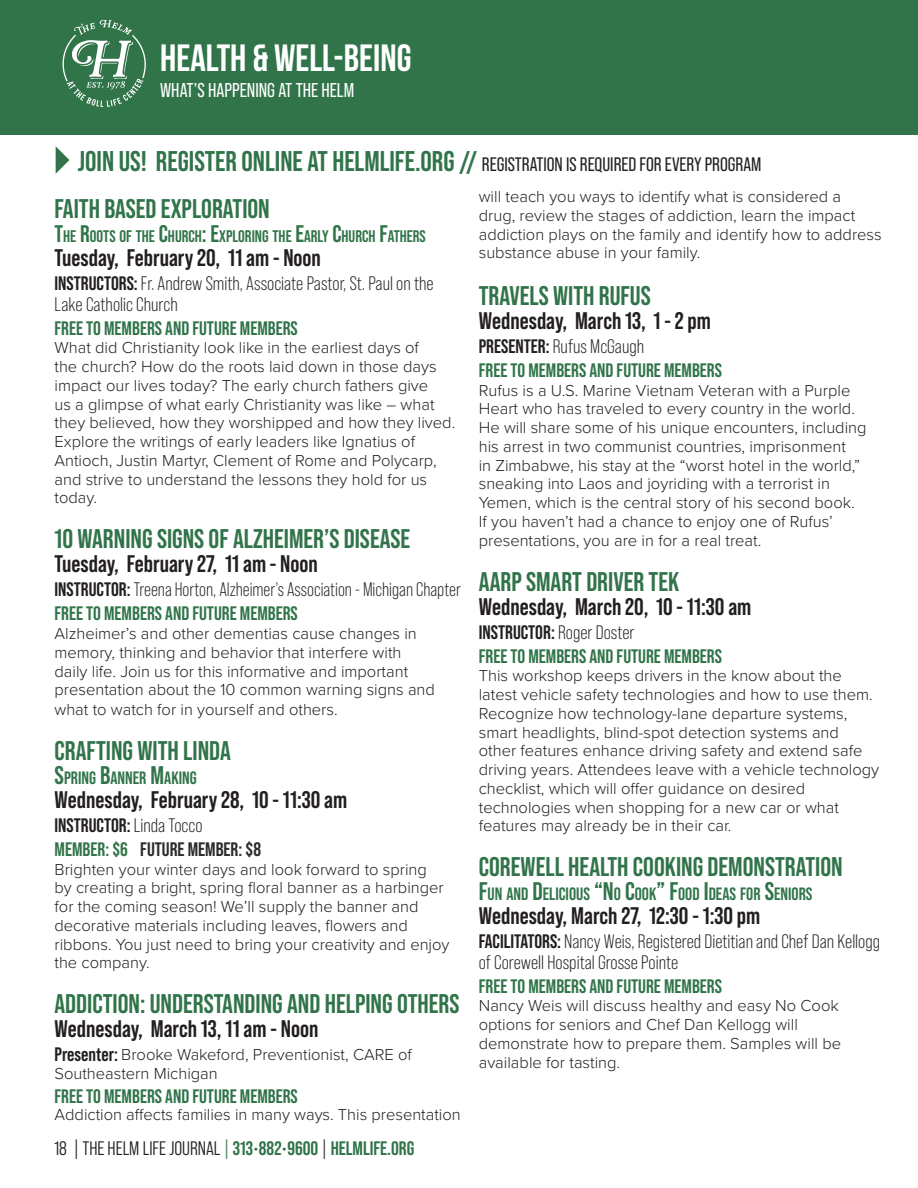
<style>
.page{position:relative;width:918px;height:1188px;background:#fff}
.page>*{position:absolute;margin:0;border:0;box-sizing:border-box;transform-origin:0 0}
.t1{font:37.95px "Bebas Neue";color:#fff}
.t2{font:700 28.5px "Bebas Neue Pro";color:#31744a}
.t3{font:700 27px "Bebas Neue Pro";color:#31744a}
.t4{font:700 24px "Bebas Neue Pro";color:#231f20}
.t5{font:19.95px "Bebas Neue Pro";color:#fff}
.t6{font:700 19.5px "Bebas Neue Pro";color:#31744a}
.t7{font:19.5px/21px "Bebas Neue Pro";color:#231f20}
.t8{font:19.5px "Bebas Neue Pro";color:#231f20;scale:.96 1}
.t9{font:700 19.5px "Bebas Neue Pro";color:#231f20}
.t10{font:700 19.5px "Bebas Neue Pro";color:#2a2c2b}
.t11{font:700 17.85px "Bebas Neue Pro";color:#31744a}
.t12{font:700 16.8px "Bebas Neue Pro";color:#31744a}
.t13{font:300 16.5px/18.8px "Proxima Nova";color:#231f20}
.s1{font-weight:400;font-size:19.5px;color:#231f20}
.s2{font-size:24px}
.s3{font-weight:700}
.s4{font-size:25.5px}
.s5{font-weight:400}
.s6{color:#31744a}
.s7{font-family:"Bebas Neue Pro";font-weight:700;font-size:19.5px}
.s8{font-family:"Bebas Neue Pro Middle";font-weight:400;color:#231f20}
.s9{font-family:"Bebas Neue Pro Middle";font-weight:400}
.s10{font-family:"Bebas Neue Pro Middle";font-weight:400;color:#2a2c2b}
</style>
<div class="page">
<div style="left:0;top:0;width:918px;height:135px;background:#31744a"></div>
<svg style="left:63px;top:20px;width:83px;height:87px"></svg>
<svg style="left:56px;top:146px;width:13px;height:28px"></svg>
<p class="t1" style="left:160px;top:37px;width:253px">HEALTH &amp; WELL-BEING</p>
<p class="t5" style="left:160px;top:79px;width:196px">WHAT’S HAPPENING AT THE HELM</p>
<p class="t2" style="left:78px;top:145px;width:685px">JOIN US! REGISTER ONLINE AT HELMLIFE.ORG // <span class="s1">REGISTRATION IS REQUIRED FOR EVERY PROGRAM</span></p>
<p class="t3" style="left:55px;top:193px;width:217px">FAITH BASED EXPLORATION</p>
<p class="t12" style="left:55px;top:226px;width:373px"><span class="s2">T</span>HE <span class="s2">R</span>OOTS OF THE <span class="s2">C</span>HURCH <span class="s2">: E</span>XPLORING THE <span class="s2">E</span>ARLY <span class="s2">C</span>HURCH <span class="s2">F</span>ATHERS</p>
<p class="t4" style="left:55px;top:244px;width:268px">Tuesday, February 20, 11 am - Noon</p>
<p class="t7" style="left:55px;top:272px;width:381px"><span class="s3">INSTRUCTORS:</span> Fr. Andrew Smith, Associate Pastor, St. Paul on the<br>Lake Catholic Church</p>
<p class="t6" style="left:55px;top:317px;width:245px">FREE TO MEMBERS AND FUTURE MEMBERS</p>
<p class="t13" style="left:55px;top:338px;width:402px">What did Christianity look like in the earliest days of<br>the church? How do the roots laid down in those days impact our lives today? The early church fathers give<br>us a glimpse of what early Christianity was like – what they believed, how they worshipped and how they lived.<br>Explore the writings of early leaders like Ignatius of Antioch, Justin Martyr, Clement of Rome and Polycarp, and strive to understand the lessons they hold for us today.</p>
<p class="t3" style="left:55px;top:523px;width:357px">10 WARNING SIGNS OF ALZHEIMER’S DISEASE</p>
<p class="t4" style="left:55px;top:550px;width:265px">Tuesday, February 27, 11 am - Noon</p>
<p class="t8" style="left:55px;top:579px;width:425px"><span class="s3">INSTRUCTOR:</span> Treena Horton, Alzheimer’s Association - Michigan Chapter</p>
<p class="t6" style="left:55px;top:602px;width:245px">FREE TO MEMBERS AND FUTURE MEMBERS</p>
<p class="t13" style="left:55px;top:623px;width:382px">Alzheimer’s and other dementias cause changes in memory, thinking and behavior that interfere with daily life. Join us for this informative and important presentation about the 10 common warning signs and what to watch for in yourself and others.</p>
<p class="t3" style="left:55px;top:735px;width:178px">CRAFTING WITH LINDA</p>
<p class="t11" style="left:55px;top:767px;width:144px"><span class="s4">S</span>PRING <span class="s4">B</span>ANNER <span class="s4">M</span>AKING</p>
<p class="t4" style="left:55px;top:786px;width:294px">Wednesday, February 28, 10 - 11:30 am</p>
<p class="t9" style="left:55px;top:814px;width:150px">INSTRUCTOR: <span class="s5">Linda Tocco</span></p>
<p class="t10" style="left:55px;top:838px;width:208px"><span class="s6">MEMBER: $6</span> FUTURE MEMBER: $8</p>
<p class="t13" style="left:55px;top:859px;width:396px">Brighten your winter days and look forward to spring<br>by creating a bright, spring floral banner as a harbinger for the coming season! We’ll supply the banner and decorative materials including leaves, flowers and ribbons. You just need to bring your creativity and enjoy the company.</p>
<p class="t3" style="left:55px;top:988px;width:406px">ADDICTION: UNDERSTANDING AND HELPING OTHERS</p>
<p class="t4" style="left:55px;top:1015px;width:265px">Wednesday, March 13, 11 am - Noon</p>
<p class="t13" style="left:55px;top:1044px;width:359px"><span class="s7">Presenter:</span> Brooke Wakeford, Preventionist, CARE of<br>Southeastern Michigan</p>
<p class="t6" style="left:55px;top:1085px;width:245px">FREE TO MEMBERS AND FUTURE MEMBERS</p>
<p class="t13" style="left:55px;top:1104px;width:408px">Addiction affects families in many ways. This presentation</p>
<p class="t6" style="left:54px;top:1137px;width:362px"><span class="s8">18 | THE HELM LIFE JOURNAL</span> <span class="s9">|</span> 313•882•9600 <span class="s10">|</span> HELMLIFE.ORG</p>
<p class="t13" style="left:479px;top:186px;width:404px">will teach you ways to identify what is considered a<br>drug, review the stages of addiction, learn the impact addiction plays on the family and identify how to address substance abuse in your family.</p>
<p class="t3" style="left:479px;top:280px;width:174px">TRAVELS WITH RUFUS</p>
<p class="t4" style="left:479px;top:307px;width:234px">Wednesday, March 13, 1 - 2 pm</p>
<p class="t7" style="left:479px;top:336px;width:167px"><span class="s3">PRESENTER:</span> Rufus McGaugh</p>
<p class="t6" style="left:479px;top:359px;width:245px">FREE TO MEMBERS AND FUTURE MEMBERS</p>
<p class="t13" style="left:479px;top:380px;width:389px">Rufus is a U.S. Marine Vietnam Veteran with a Purple Heart who has traveled to every country in the world.<br>He will share some of his unique encounters, including his arrest in two communist countries, imprisonment<br>in Zimbabwe, his stay at the “worst hotel in the world,” sneaking into Laos and joyriding with a terrorist in Yemen, which is the central story of his second book.<br>If you haven’t had a chance to enjoy one of Rufus’ presentations, you are in for a real treat.</p>
<p class="t3" style="left:479px;top:566px;width:202px">AARP SMART DRIVER TEK</p>
<p class="t4" style="left:479px;top:593px;width:274px">Wednesday, March 20, 10 - 11:30 am</p>
<p class="t9" style="left:479px;top:621px;width:157px">INSTRUCTOR: <span class="s5">Roger Doster</span></p>
<p class="t6" style="left:479px;top:645px;width:245px">FREE TO MEMBERS AND FUTURE MEMBERS</p>
<p class="t13" style="left:479px;top:666px;width:402px">This workshop keeps drivers in the know about the latest vehicle safety technologies and how to use them.<br>Recognize how technology-lane departure systems, smart headlights, blind-spot detection systems and other features enhance driving safety and extend safe driving years. Attendees leave with a vehicle technology checklist, which will offer guidance on desired technologies when shopping for a new car or what features may already be in their car.</p>
<p class="t3" style="left:479px;top:852px;width:365px">COREWELL HEALTH COOKING DEMONSTRATION</p>
<p class="t11" style="left:479px;top:884px;width:335px"><span class="s4">F</span>UN AND <span class="s4">D</span>ELICIOUS <span class="s4">“N</span>O <span class="s4">C</span>OOK<span class="s4">” F</span>OOD <span class="s4">I</span>DEAS FOR <span class="s4">S</span>ENIORS</p>
<p class="t4" style="left:479px;top:902px;width:283px">Wednesday, March 27, 12:30 - 1:30 pm</p>
<p class="t7" style="left:479px;top:931px;width:403px"><span class="s3">FACILITATORS:</span> Nancy Weis, Registered Dietitian and Chef Dan Kellogg of Corewell Hospital Grosse Pointe</p>
<p class="t6" style="left:479px;top:975px;width:245px">FREE TO MEMBERS AND FUTURE MEMBERS</p>
<p class="t13" style="left:479px;top:996px;width:364px">Nancy Weis will discuss healthy and easy No Cook options for seniors and Chef Dan Kellogg will demonstrate how to prepare them. Samples will be available for tasting.</p>
</div>
